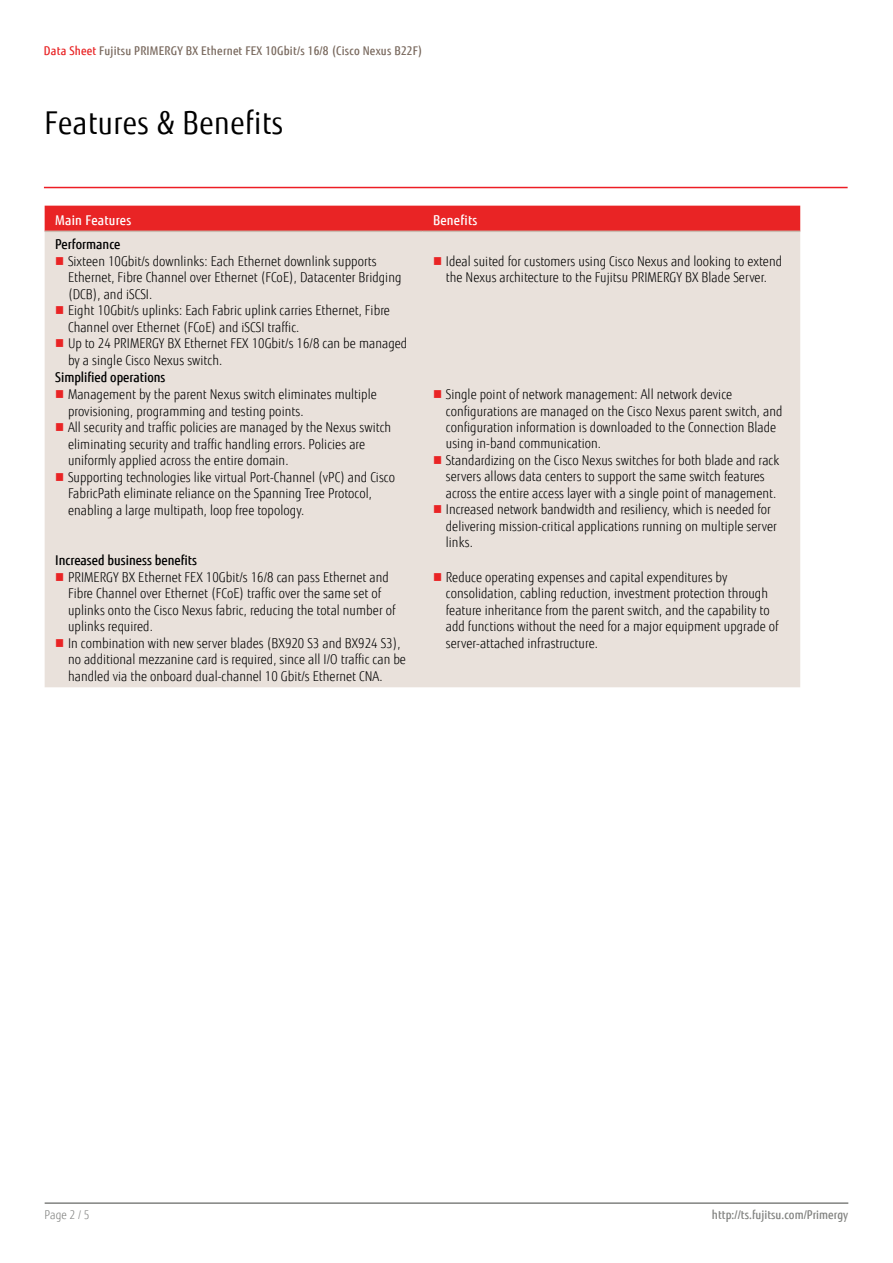
<style>
.page{position:relative;width:893px;height:1263px;background:#fff}
.page>*{position:absolute;margin:0;border:0;box-sizing:border-box;transform-origin:0 0}
.t1{font:31.5px "Fujitsu Sans";letter-spacing:.02em;color:#000;scale:.9 1}
.t2{font:300 13.5px/16.5px "Fujitsu Sans";letter-spacing:.005em;color:#000;scale:.9 1}
.t3{font:500 13.5px "Fujitsu Sans";color:#000;scale:.9 1}
.t4{font:500 13.5px "Fujitsu Sans";letter-spacing:.02em;color:#fff;scale:.9 1}
.t5{font:500 12px "Fujitsu Sans";letter-spacing:.02em;color:#79695e;scale:.9 1}
.t6{font:500 12px "Fujitsu Sans";letter-spacing:.005em;color:#818280;scale:.9 1}
.t7{font:300 12px "Fujitsu Sans";color:#818280;scale:.9 1}
.s1{color:#e92425}
</style>
<div class="page">
<hr style="left:45px;top:1202px;width:803px;height:2px;background:#818280">
<div style="left:45px;top:206px;width:755px;height:25px;background:#e92425"></div>
<div style="left:45px;top:232px;width:755px;height:455px;background:#e9e1db"></div>
<hr style="left:45px;top:231px;width:377px;height:1px;background:#c9bbb0">
<hr style="left:422px;top:231px;width:378px;height:1px;background:#c9bbb0">
<hr style="left:44px;top:187px;width:804px;height:1px;background:#ed1d24">
<svg style="left:56px;top:257px;width:7px;height:8px"></svg>
<svg style="left:56px;top:306px;width:7px;height:8px"></svg>
<svg style="left:56px;top:339px;width:7px;height:8px"></svg>
<svg style="left:434px;top:257px;width:7px;height:8px"></svg>
<svg style="left:56px;top:390px;width:7px;height:8px"></svg>
<svg style="left:56px;top:423px;width:7px;height:8px"></svg>
<svg style="left:56px;top:473px;width:7px;height:7px"></svg>
<svg style="left:434px;top:390px;width:7px;height:8px"></svg>
<svg style="left:434px;top:456px;width:7px;height:8px"></svg>
<svg style="left:434px;top:506px;width:7px;height:7px"></svg>
<svg style="left:56px;top:573px;width:7px;height:8px"></svg>
<svg style="left:56px;top:639px;width:7px;height:8px"></svg>
<svg style="left:434px;top:573px;width:7px;height:8px"></svg>
<p class="t5" style="left:44px;top:43px;width:422px"><span class="s1">Data Sheet</span> Fujitsu PRIMERGY BX Ethernet FEX 10Gbit/s 16/8 (Cisco Nexus B22F)</p>
<h1 class="t1" style="left:45px;top:104px;width:267px">Features &amp; Benefits</h1>
<p class="t4" style="left:55px;top:212px;width:86px">Main Features</p>
<p class="t4" style="left:433px;top:212px;width:51px">Benefits</p>
<p class="t3" style="left:55px;top:235px;width:74px">Performance</p>
<p class="t2" style="left:68px;top:253px;width:378px">Sixteen 10Gbit/s downlinks: Each Ethernet downlink supports Ethernet, Fibre Channel over Ethernet (FCoE), Datacenter Bridging (DCB), and iSCSI.<br>Eight 10Gbit/s uplinks: Each Fabric uplink carries Ethernet, Fibre Channel over Ethernet (FCoE) and iSCSI traffic.<br>Up to 24 PRIMERGY BX Ethernet FEX 10Gbit/s 16/8 can be managed by a single Cisco Nexus switch.</p>
<p class="t2" style="left:446px;top:253px;width:375px">Ideal suited for customers using Cisco Nexus and looking to extend the Nexus architecture to the Fujitsu PRIMERGY BX Blade Server.</p>
<p class="t3" style="left:55px;top:369px;width:124px">Simplified operations</p>
<p class="t2" style="left:68px;top:386px;width:365px">Management by the parent Nexus switch eliminates multiple provisioning, programming and testing points.<br>All security and traffic policies are managed by the Nexus switch eliminating security and traffic handling errors. Policies are uniformly applied across the entire domain.<br>Supporting technologies like virtual Port-Channel (vPC) and Cisco FabricPath eliminate reliance on the Spanning Tree Protocol, enabling a large multipath, loop free topology.</p>
<p class="t2" style="left:446px;top:386px;width:376px">Single point of network management: All network device configurations are managed on the Cisco Nexus parent switch, and configuration information is downloaded to the Connection Blade using in-band communication.<br>Standardizing on the Cisco Nexus switches for both blade and rack servers allows data centers to support the same switch features across the entire access layer with a single point of management.<br>Increased network bandwidth and resiliency, which is needed for delivering mission-critical applications running on multiple server links.</p>
<p class="t3" style="left:55px;top:551px;width:159px">Increased business benefits</p>
<p class="t2" style="left:68px;top:569px;width:377px">PRIMERGY BX Ethernet FEX 10Gbit/s 16/8 can pass Ethernet and Fibre Channel over Ethernet (FCoE) traffic over the same set of uplinks onto the Cisco Nexus fabric, reducing the total number of uplinks required.<br>In combination with new server blades (BX920 S3 and BX924 S3), no additional mezzanine card is required, since all I/O traffic can be handled via the onboard dual-channel 10 Gbit/s Ethernet CNA.</p>
<p class="t2" style="left:446px;top:569px;width:371px">Reduce operating expenses and capital expenditures by consolidation, cabling reduction, investment protection through feature inheritance from the parent switch, and the capability to add functions without the need for a major equipment upgrade of server-attached infrastructure.</p>
<p class="t7" style="left:45px;top:1208px;width:51px">Page 2 / 5</p>
<p class="t6" style="left:712px;top:1208px;width:153px">http://ts.fujitsu.com/Primergy</p>
</div>
